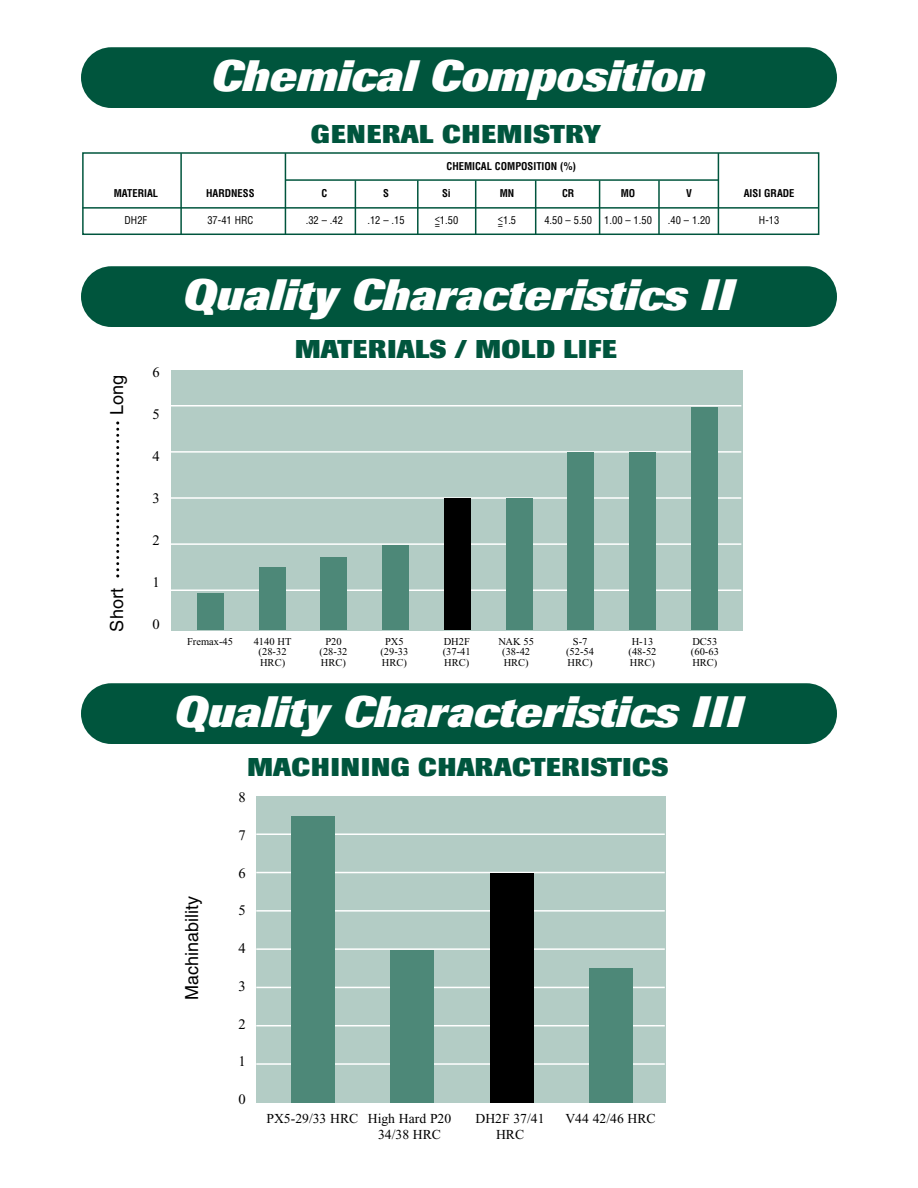
<style>
.page{position:relative;width:918px;height:1188px;background:#fff}
.page>*{position:absolute;margin:0;border:0;box-sizing:border-box;transform-origin:0 0}
.t1{font:italic 800 43.5px "Imago";color:#fff}
.t2{font:800 25.5px "Imago";letter-spacing:.02em;color:#00553d}
.t3{font:18px "Helvetica";color:#000}
.t4{font:14.55px "Times New Roman";color:#000}
.t5{font:13.65px/16.4px "Times New Roman";color:#000;text-align:center}
.t6{font:10.5px/10.5px "Times New Roman";color:#000;text-align:center}
.t7{font:condensed 10.5px "Helvetica";color:#000}
.t8{font:700 condensed 10.5px "Helvetica";color:#000}
</style>
<div class="page">
<div style="left:256px;top:796px;width:410px;height:306px;background:#b3ccc5"></div>
<div style="left:81px;top:47px;width:756px;height:61px;background:#00553d;border-radius:30px"></div>
<div style="left:81px;top:266px;width:756px;height:61px;background:#00553d;border-radius:30px"></div>
<div style="left:81px;top:683px;width:756px;height:61px;background:#00553d;border-radius:30px"></div>
<hr style="left:256px;top:833px;width:409px;height:2px;background:#fff">
<hr style="left:256px;top:872px;width:409px;height:1px;background:#fff">
<hr style="left:256px;top:910px;width:409px;height:2px;background:#fff">
<hr style="left:256px;top:948px;width:409px;height:2px;background:#fff">
<hr style="left:256px;top:987px;width:409px;height:1px;background:#fff">
<hr style="left:256px;top:1025px;width:409px;height:1px;background:#fff">
<hr style="left:256px;top:1063px;width:409px;height:2px;background:#fff">
<div style="left:291px;top:816px;width:44px;height:286px;background:#4d8878"></div>
<div style="left:391px;top:950px;width:43px;height:152px;background:#4d8878"></div>
<div style="left:490px;top:873px;width:44px;height:229px;background:#000"></div>
<div style="left:589px;top:968px;width:44px;height:134px;background:#4d8878"></div>
<div style="left:171px;top:370px;width:572px;height:260px;background:#b3ccc5"></div>
<hr style="left:171px;top:405px;width:570px;height:1px;background:#fff">
<hr style="left:171px;top:451px;width:570px;height:2px;background:#fff">
<hr style="left:171px;top:497px;width:570px;height:2px;background:#fff">
<hr style="left:171px;top:543px;width:570px;height:2px;background:#fff">
<hr style="left:171px;top:590px;width:570px;height:1px;background:#fff">
<div style="left:691px;top:407px;width:27px;height:223px;background:#4d8878"></div>
<div style="left:629px;top:452px;width:27px;height:178px;background:#4d8878"></div>
<div style="left:567px;top:452px;width:27px;height:178px;background:#4d8878"></div>
<div style="left:506px;top:499px;width:27px;height:131px;background:#4d8878"></div>
<div style="left:444px;top:499px;width:27px;height:131px;background:#000"></div>
<div style="left:382px;top:545px;width:27px;height:85px;background:#4d8878"></div>
<div style="left:320px;top:557px;width:27px;height:73px;background:#4d8878"></div>
<div style="left:259px;top:568px;width:27px;height:62px;background:#4d8878"></div>
<div style="left:197px;top:593px;width:27px;height:37px;background:#4d8878"></div>
<div style="left:82px;top:152px;width:737px;height:83px;border:2px solid #00553d"></div>
<hr style="left:286px;top:179px;width:432px;height:2px;background:#00553d">
<hr style="left:180px;top:153px;width:2px;height:81px;background:#00553d">
<hr style="left:285px;top:153px;width:1px;height:81px;background:#00553d">
<hr style="left:355px;top:180px;width:1px;height:55px;background:#00553d">
<hr style="left:417px;top:180px;width:2px;height:55px;background:#00553d">
<hr style="left:475px;top:180px;width:1px;height:55px;background:#00553d">
<hr style="left:535px;top:180px;width:1px;height:55px;background:#00553d">
<hr style="left:599px;top:180px;width:1px;height:55px;background:#00553d">
<hr style="left:658px;top:180px;width:2px;height:55px;background:#00553d">
<hr style="left:718px;top:153px;width:1px;height:81px;background:#00553d">
<hr style="left:82px;top:207px;width:737px;height:2px;background:#00553d">
<svg style="left:116px;top:422px;width:3px;height:156px"></svg>
<h1 class="t1" style="left:212px;top:61px;width:495px">Chemical Composition</h1>
<h2 class="t2" style="left:311px;top:125px;width:292px">GENERAL CHEMISTRY</h2>
<p class="t8" style="left:447px;top:162px;width:131px">CHEMICAL COMPOSITION (%)</p>
<p class="t8" style="left:114px;top:189px;width:46px">MATERIAL</p>
<p class="t8" style="left:206px;top:189px;width:50px">HARDNESS</p>
<p class="t8" style="left:321px;top:189px;width:7px">C</p>
<p class="t8" style="left:383px;top:189px;width:7px">S</p>
<p class="t8" style="left:442px;top:189px;width:10px">Si</p>
<p class="t8" style="left:500px;top:189px;width:16px">MN</p>
<p class="t8" style="left:562px;top:189px;width:14px">CR</p>
<p class="t8" style="left:621px;top:189px;width:16px">MO</p>
<p class="t8" style="left:686px;top:189px;width:7px">V</p>
<p class="t8" style="left:744px;top:189px;width:52px">AISI GRADE</p>
<p class="t7" style="left:125px;top:216px;width:24px">DH2F</p>
<p class="t7" style="left:207px;top:216px;width:48px">37-41 HRC</p>
<p class="t7" style="left:306px;top:216px;width:39px">.32 – .42</p>
<p class="t7" style="left:367px;top:216px;width:39px">.12 – .15</p>
<p class="t7" style="left:435px;top:216px;width:25px">&lt;1.50</p>
<p class="t7" style="left:498px;top:216px;width:20px">&lt;1.5</p>
<p class="t7" style="left:544px;top:216px;width:109px">4.50 – 5.50 1.00 – 1.50</p>
<p class="t7" style="left:668px;top:216px;width:44px">.40 – 1.20</p>
<p class="t7" style="left:759px;top:216px;width:22px">H-13</p>
<p class="t7" style="left:435px;top:220px;width:7px">=</p>
<p class="t7" style="left:498px;top:220px;width:7px">=</p>
<h1 class="t1" style="left:183px;top:280px;width:552px">Quality Characteristics II</h1>
<h3 class="t3" style="left:110px;top:415px;width:42px;rotate:-90deg">Long</h3>
<h3 class="t3" style="left:110px;top:632px;width:45px;rotate:-90deg">Short</h3>
<h3 class="t4" style="left:152px;top:367px;width:9px">6</h3>
<h3 class="t4" style="left:152px;top:409px;width:9px">5</h3>
<h3 class="t4" style="left:152px;top:451px;width:9px">4</h3>
<h3 class="t4" style="left:152px;top:493px;width:9px">3</h3>
<h3 class="t4" style="left:152px;top:535px;width:9px">2</h3>
<h3 class="t4" style="left:152px;top:577px;width:9px">1</h3>
<h3 class="t4" style="left:152px;top:619px;width:9px">0</h3>
<h2 class="t2" style="left:295px;top:340px;width:323px">MATERIALS / MOLD LIFE</h2>
<p class="t6" style="left:187px;top:637px;width:47px">Fremax-45</p>
<p class="t6" style="left:254px;top:637px;width:39px">4140 HT (28-32<br>HRC)</p>
<p class="t6" style="left:320px;top:637px;width:29px">P20 (28-32<br>HRC)</p>
<p class="t6" style="left:380px;top:637px;width:29px">PX5 (29-33<br>HRC)</p>
<p class="t6" style="left:443px;top:637px;width:29px;text-align:justify">DH2F (37-41<br>HRC)</p>
<p class="t6" style="left:498px;top:637px;width:37px">NAK 55 (38-42<br>HRC)</p>
<p class="t6" style="left:566px;top:637px;width:29px">S-7 (52-54<br>HRC)</p>
<p class="t6" style="left:629px;top:637px;width:29px">H-13 (48-52<br>HRC)</p>
<p class="t6" style="left:691px;top:637px;width:29px;text-align:left">DC53 (60-63<br>HRC)</p>
<h1 class="t1" style="left:174px;top:697px;width:569px">Quality Characteristics III</h1>
<h3 class="t3" style="left:185px;top:1000px;width:106px;rotate:-90deg">Machinability</h3>
<h2 class="t2" style="left:247px;top:758px;width:422px">MACHINING CHARACTERISTICS</h2>
<h3 class="t4" style="left:238px;top:792px;width:9px">8</h3>
<h3 class="t4" style="left:238px;top:830px;width:9px">7</h3>
<h3 class="t4" style="left:238px;top:868px;width:9px">6</h3>
<h3 class="t4" style="left:238px;top:905px;width:9px">5</h3>
<h3 class="t4" style="left:238px;top:943px;width:9px">4</h3>
<h3 class="t4" style="left:238px;top:981px;width:9px">3</h3>
<h3 class="t4" style="left:238px;top:1018px;width:9px">2</h3>
<h3 class="t4" style="left:238px;top:1056px;width:9px">1</h3>
<h3 class="t4" style="left:238px;top:1094px;width:9px">0</h3>
<h3 class="t5" style="left:378px;top:1111px;width:75px;text-align:left;text-indent:-112px">PX5-29/33 HRC High Hard P20<br>34/38 HRC</h3>
<h3 class="t5" style="left:565px;top:1111px;width:92px">V44 42/46 HRC</h3>
<h3 class="t5" style="left:476px;top:1111px;width:71px">DH2F 37/41<br>HRC</h3>
</div>
